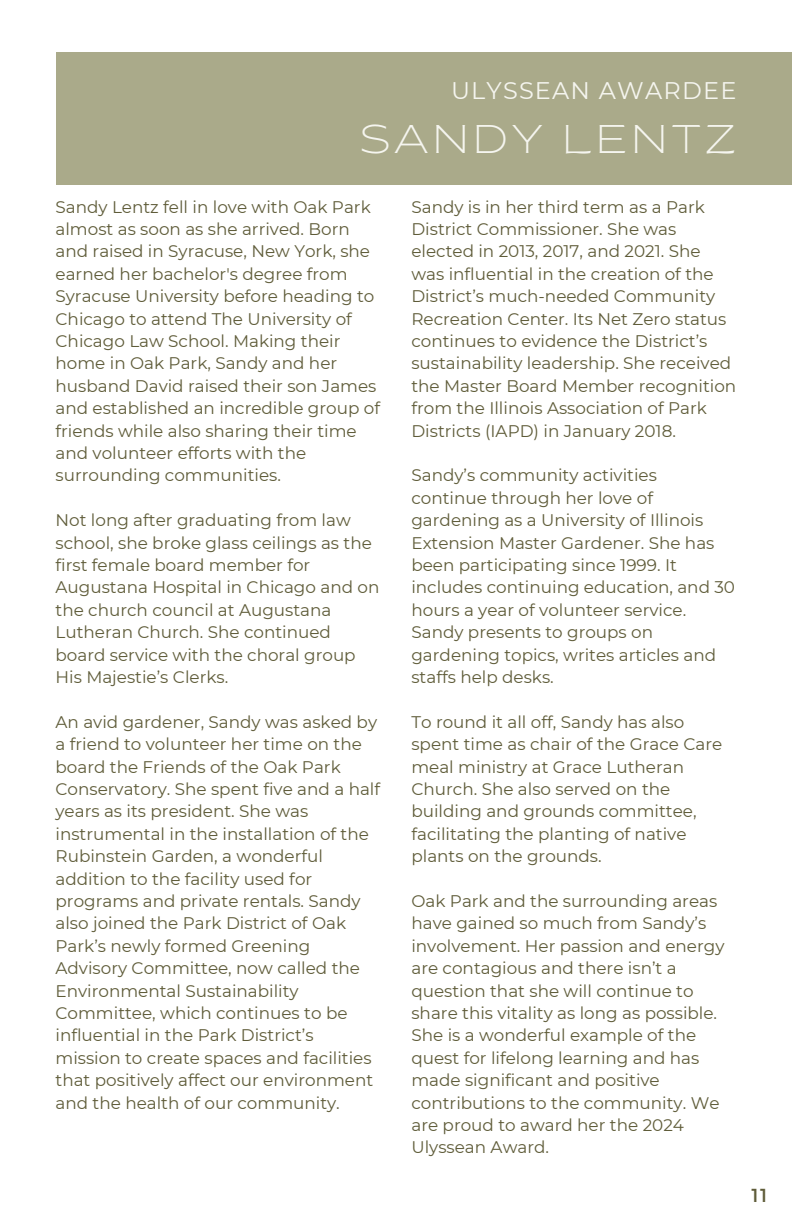
<style>
.page{position:relative;width:792px;height:1224px;background:#fff}
.page>*{position:absolute;margin:0;border:0;box-sizing:border-box;transform-origin:0 0}
.t1{font:200 semi-expanded 40px "Brice";letter-spacing:.08em;color:#f5f5ef}
.t2{font:24px "Montserrat";letter-spacing:.05em;color:#f5f5ef}
.t3{font:18.8px "Montserrat";color:#5f5c39}
.t4{font:16.8px/22.4px "Montserrat";color:#5f5c39}
</style>
<div class="page">
<div style="left:57px;top:52px;width:735px;height:133px;background:#aaaa8a"></div>
<h2 class="t2" style="left:451px;top:76px;width:287px">ULYSSEAN AWARDEE</h2>
<h1 class="t1" style="left:360px;top:123px;width:378px">SANDY LENTZ</h1>
<p class="t4" style="left:56px;top:195px;width:326px">Sandy Lentz fell in love with Oak Park almost as soon as she arrived. Born and raised in Syracuse, New York, she earned her bachelor's degree from Syracuse University before heading to Chicago to attend The University of Chicago Law School. Making their home in Oak Park, Sandy and her husband David raised their son James and established an incredible group of friends while also sharing their time and volunteer efforts with the surrounding communities.</p>
<p class="t4" style="left:56px;top:509px;width:325px">Not long after graduating from law school, she broke glass ceilings as the first female board member for<br>Augustana Hospital in Chicago and on the church council at Augustana<br>Lutheran Church. She continued board service with the choral group<br>His Majestie’s Clerks.</p>
<p class="t4" style="left:56px;top:711px;width:326px">An avid gardener, Sandy was asked by a friend to volunteer her time on the board the Friends of the Oak Park Conservatory. She spent five and a half years as its president. She was instrumental in the installation of the Rubinstein Garden, a wonderful addition to the facility used for programs and private rentals. Sandy also joined the Park District of Oak Park’s newly formed Greening Advisory Committee, now called the Environmental Sustainability Committee, which continues to be influential in the Park District’s mission to create spaces and facilities that positively affect our environment and the health of our community.</p>
<p class="t4" style="left:411px;top:195px;width:326px">Sandy is in her third term as a Park District Commissioner. She was elected in 2013, 2017, and 2021. She was influential in the creation of the District’s much-needed Community Recreation Center. Its Net Zero status continues to evidence the District’s sustainability leadership. She received the Master Board Member recognition from the Illinois Association of Park Districts (IAPD) in January 2018.</p>
<p class="t4" style="left:411px;top:464px;width:325px">Sandy’s community activities continue through her love of gardening as a University of Illinois<br>Extension Master Gardener. She has been participating since 1999. It includes continuing education, and 30 hours a year of volunteer service.<br>Sandy presents to groups on gardening topics, writes articles and staffs help desks.</p>
<p class="t4" style="left:411px;top:711px;width:312px">To round it all off, Sandy has also spent time as chair of the Grace Care meal ministry at Grace Lutheran<br>Church. She also served on the building and grounds committee, facilitating the planting of native plants on the grounds.</p>
<p class="t4" style="left:411px;top:890px;width:315px">Oak Park and the surrounding areas have gained so much from Sandy’s involvement. Her passion and energy are contagious and there isn’t a question that she will continue to share this vitality as long as possible.<br>She is a wonderful example of the quest for lifelong learning and has made significant and positive contributions to the community. We are proud to award her the 2024<br>Ulyssean Award.</p>
<p class="t3" style="left:751px;top:1183px;width:18px">11</p>
</div>
